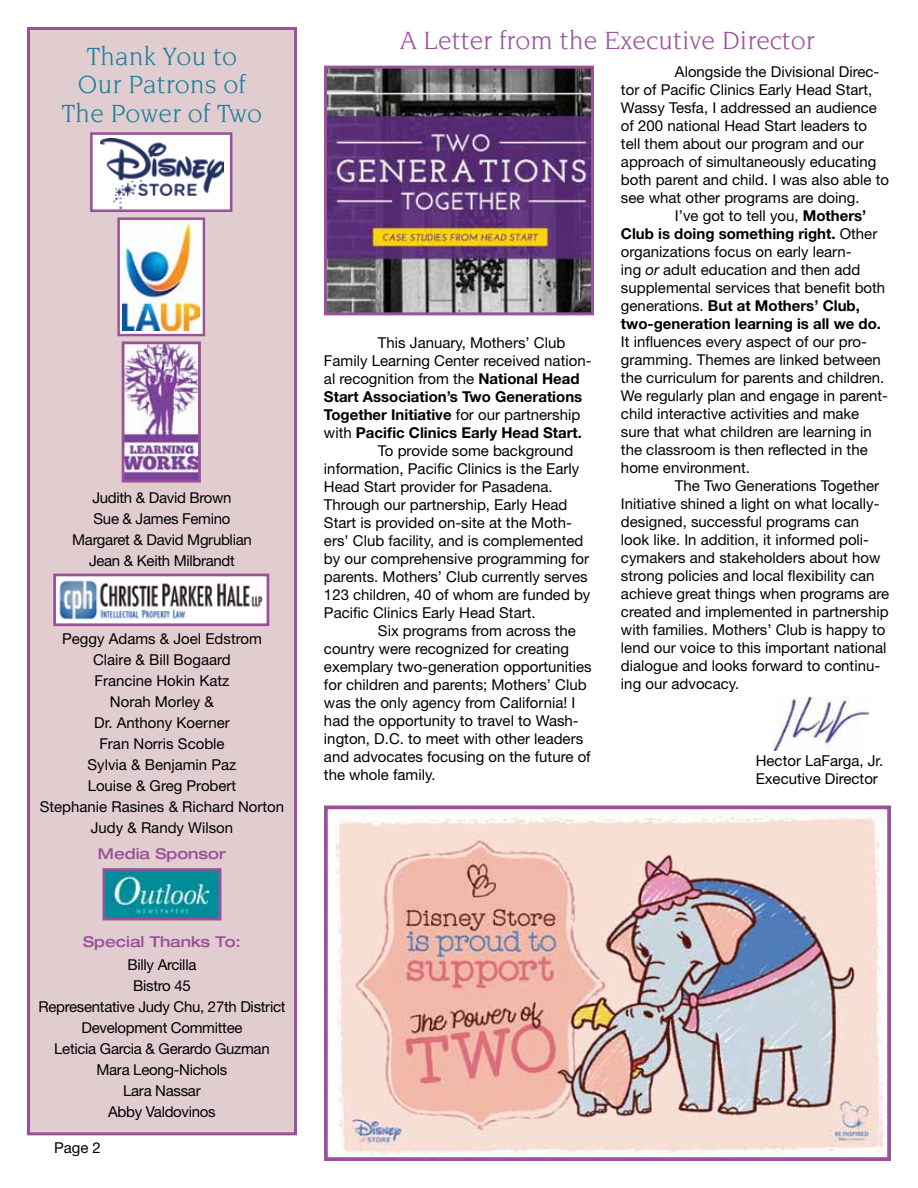
<style>
.page{position:relative;width:918px;height:1188px;background:#fff}
.page>*{position:absolute;margin:0;border:0;box-sizing:border-box;transform-origin:0 0}
.t1{font:27px/28.5px "Novarese";color:#1e809e;text-align:center}
.t2{font:27px "Novarese";color:#9b509b}
.t3{font:15px/18px "Helvetica Neue";color:#000}
.t4{font:15px/21px "Helvetica Neue";letter-spacing:-.02em;color:#000;text-align:center}
.t5{font:700 15px "Helvetica Neue";color:#000}
.t6{font:500 expanded 15px "Helvetica Neue";color:#9b509b}
.s1{font-weight:700}
.s2{font-weight:400}
.s3{font-style:italic}
</style>
<div class="page">
<div style="left:27px;top:27px;width:270px;height:1108px;background:#e1cdcf;border:3px solid #9b509b"></div>
<img style="left:57px;top:578px;width:208px;height:43px">
<div style="left:53px;top:574px;width:216px;height:52px;border:3px solid #9b509b"></div>
<div style="left:119px;top:219px;width:85px;height:116px;background:#fff"></div>
<img style="left:123px;top:224px;width:77px;height:106px">
<div style="left:117px;top:217px;width:88px;height:119px;border:2px solid #9b509b"></div>
<div style="left:91px;top:134px;width:140px;height:77px;background:#fff"></div>
<img style="left:100px;top:138px;width:123px;height:70px">
<div style="left:90px;top:132px;width:142px;height:80px;border:3px solid #9b509b"></div>
<img style="left:107px;top:872px;width:110px;height:44px">
<div style="left:103px;top:868px;width:118px;height:52px;border:3px solid #9b509b"></div>
<img style="left:772px;top:697px;width:96px;height:54px">
<img style="left:335px;top:815px;width:550px;height:341px">
<div style="left:324px;top:805px;width:567px;height:356px;border:4px solid #9b509b"></div>
<img style="left:328px;top:70px;width:262px;height:241px">
<div style="left:324px;top:66px;width:270px;height:249px;border:3px solid #9b509b"></div>
<img style="left:126px;top:345px;width:71px;height:134px">
<div style="left:122px;top:341px;width:79px;height:142px;border:3px solid #9b509b"></div>
<h1 class="t1" style="left:62px;top:42px;width:202px">Thank You to<br>Our Patrons of<br>The Power of Two</h1>
<p class="t4" style="left:72px;top:487px;width:181px">Judith &amp; David Brown<br>Sue &amp; James Femino<br>Margaret &amp; David Mgrublian<br>Jean &amp; Keith Milbrandt</p>
<p class="t3" style="left:40px;top:628px;width:246px;line-height:21px;text-align:center">Peggy Adams &amp; Joel Edstrom<br>Claire &amp; Bill Bogaard<br>Francine Hokin Katz<br>Norah Morley &amp;<br>Dr. Anthony Koerner<br>Fran Norris Scoble<br>Sylvia &amp; Benjamin Paz<br>Louise &amp; Greg Probert<br>Stephanie Rasines &amp; Richard Norton<br>Judy &amp; Randy Wilson</p>
<p class="t6" style="left:98px;top:844px;width:130px">Media Sponsor</p>
<p class="t6" style="left:83px;top:932px;width:159px">Special Thanks To:</p>
<p class="t4" style="left:38px;top:954px;width:249px">Billy Arcilla<br>Bistro 45<br>Representative Judy Chu, 27th District<br>Development Committee<br>Leticia Garcia &amp; Gerardo Guzman<br>Mara Leong-Nichols<br>Lara Nassar<br>Abby Valdovinos</p>
<p class="t3" style="left:54px;top:1139px;width:48px">Page 2</p>
<h1 class="t2" style="left:400px;top:26px;width:416px">A Letter from the Executive Director</h1>
<p class="t3" style="left:378px;top:334px;width:189px">This January, Mothers’ Club</p>
<p class="t3" style="left:324px;top:352px;width:269px">Family Learning Center received nation-</p>
<p class="t3" style="left:324px;top:370px;width:257px">al recognition from the <span class="s1">National Head</span></p>
<p class="t5" style="left:324px;top:387px;width:260px">Start Association’s Two Generations</p>
<p class="t5" style="left:324px;top:405px;width:258px">Together Initiative <span class="s2">for our partnership</span></p>
<p class="t5" style="left:324px;top:423px;width:259px"><span class="s2">with</span> Pacific Clinics Early Head Start.</p>
<p class="t3" style="left:378px;top:442px;width:197px">To provide some background</p>
<p class="t3" style="left:324px;top:460px;width:257px">information, Pacific Clinics is the Early</p>
<p class="t3" style="left:324px;top:478px;width:230px">Head Start provider for Pasadena.</p>
<p class="t3" style="left:324px;top:496px;width:245px">Through our partnership, Early Head</p>
<p class="t3" style="left:324px;top:514px;width:249px">Start is provided on-site at the Moth-</p>
<p class="t3" style="left:324px;top:532px;width:261px">ers’ Club facility, and is complemented</p>
<p class="t3" style="left:324px;top:550px;width:267px">by our comprehensive programming for</p>
<p class="t3" style="left:324px;top:568px;width:265px">parents. Mothers’ Club currently serves</p>
<p class="t3" style="left:324px;top:586px;width:268px">123 children, 40 of whom are funded by</p>
<p class="t3" style="left:324px;top:604px;width:213px">Pacific Clinics Early Head Start.</p>
<p class="t3" style="left:378px;top:622px;width:199px">Six programs from across the</p>
<p class="t3" style="left:324px;top:640px;width:247px">country were recognized for creating</p>
<p class="t3" style="left:324px;top:658px;width:269px">exemplary two-generation opportunities</p>
<p class="t3" style="left:324px;top:676px;width:264px">for children and parents; Mothers’ Club</p>
<p class="t3" style="left:324px;top:694px;width:253px">was the only agency from California! I</p>
<p class="t3" style="left:324px;top:712px;width:256px">had the opportunity to travel to Wash-</p>
<p class="t3" style="left:324px;top:730px;width:261px">ington, D.C. to meet with other leaders</p>
<p class="t3" style="left:324px;top:748px;width:268px">and advocates focusing on the future of</p>
<p class="t3" style="left:324px;top:766px;width:113px">the whole family.</p>
<p class="t3" style="left:675px;top:63px;width:206px">Alongside the Divisional Direc-</p>
<p class="t3" style="left:621px;top:81px;width:253px">tor of Pacific Clinics Early Head Start,</p>
<p class="t3" style="left:621px;top:99px;width:257px">Wassy Tesfa, I addressed an audience</p>
<p class="t3" style="left:621px;top:117px;width:248px">of 200 national Head Start leaders to</p>
<p class="t3" style="left:621px;top:135px;width:244px">tell them about our program and our</p>
<p class="t3" style="left:621px;top:153px;width:257px">approach of simultaneously educating</p>
<p class="t3" style="left:621px;top:171px;width:270px">both parent and child. I was also able to</p>
<p class="t3" style="left:621px;top:189px;width:240px">see what other programs are doing.</p>
<p class="t3" style="left:675px;top:207px;width:193px">I’ve got to tell you, <span class="s1">Mothers’</span></p>
<p class="t5" style="left:621px;top:225px;width:258px">Club is doing something right. <span class="s2">Other</span></p>
<p class="t3" style="left:621px;top:243px;width:232px">organizations focus on early learn-</p>
<p class="t3" style="left:621px;top:261px;width:241px">ing <span class="s3">or</span> adult education and then add</p>
<p class="t3" style="left:621px;top:279px;width:266px">supplemental services that benefit both</p>
<p class="t5" style="left:621px;top:297px;width:240px"><span class="s2">generations.</span> But at Mothers’ Club,</p>
<p class="t5" style="left:621px;top:315px;width:262px">two-generation learning is all we do.</p>
<p class="t3" style="left:621px;top:333px;width:268px">It influences every aspect of our pro&shy;gramming. Themes are linked between the curriculum for parents and children.<br>We regularly plan and engage in parent&shy;child interactive activities and make sure that what children are learning in the classroom is then reflected in the home environment.</p>
<p class="t3" style="left:621px;top:477px;width:270px;text-indent:54px">The Two Generations Together Initiative shined a light on what locally&shy;designed, successful programs can look like. In addition, it informed poli&shy;cymakers and stakeholders about how strong policies and local flexibility can achieve great things when programs are created and implemented in partnership with families. Mothers’ Club is happy to lend our voice to this important national dialogue and looks forward to continu&shy;ing our advocacy.</p>
<p class="t3" style="left:756px;top:751px;width:129px">Hector LaFarga, Jr.<br>Executive Director</p>
</div>
